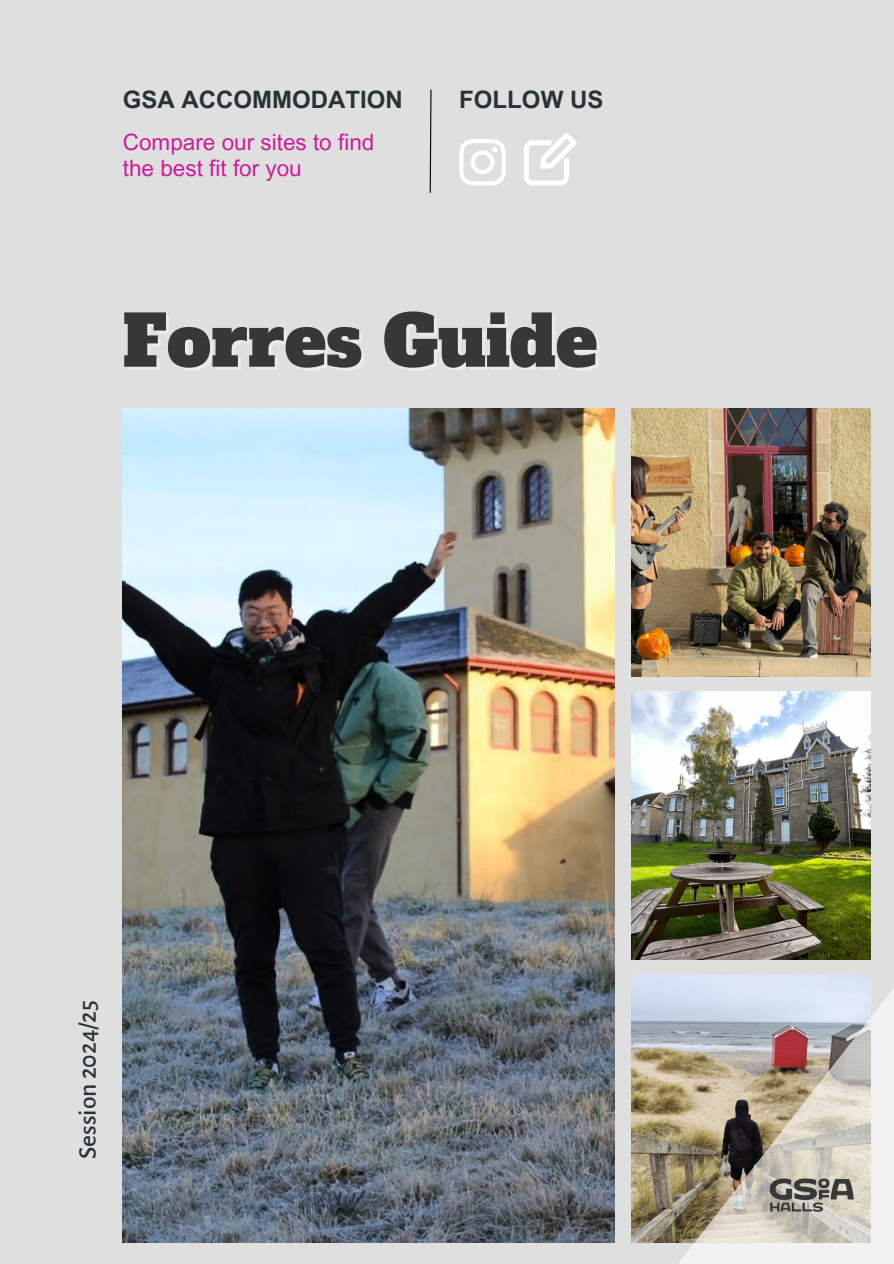
<style>
.page{position:relative;width:894px;height:1264px;background:#fff}
.page>*{position:absolute;margin:0;border:0;box-sizing:border-box;transform-origin:0 0}
.t1{font:69.75px "Alfa Slab One";color:#373737}
.t2{font:500 25.5px "Alegreya Sans";color:#273334}
.t3{font:700 24px "Arial MT Pro";color:#273334}
.t4{font:22.5px/25.8px "Arial MT Pro";color:#c81e9a}
</style>
<div class="page">
<div style="left:0;top:0;width:893px;height:1263px;background:#dfdfdf"></div>
<img style="left:123px;top:409px;width:491px;height:833px">
<img style="left:631px;top:691px;width:238px;height:268px">
<img style="left:631px;top:409px;width:238px;height:267px">
<svg style="left:429px;top:89px;width:3px;height:104px"></svg>
<svg style="left:459px;top:139px;width:46px;height:46px"></svg>
<svg style="left:524px;top:133px;width:52px;height:52px"></svg>
<img style="left:612px;top:959px;width:281px;height:304px">
<img style="left:765px;top:1174px;width:92px;height:41px">
<p class="t3" style="left:123px;top:90px;width:281px">GSA ACCOMMODATION</p>
<p class="t3" style="left:459px;top:90px;width:145px">FOLLOW US</p>
<p class="t4" style="left:123px;top:132px;width:253px">Compare our sites to find the best fit for you</p>
<h1 class="t1" style="left:123px;top:294px;width:476px">Forres Guide</h1>
<p class="t2" style="left:75px;top:1158px;width:160px;rotate:-90deg">Session 2024/25</p>
</div>
